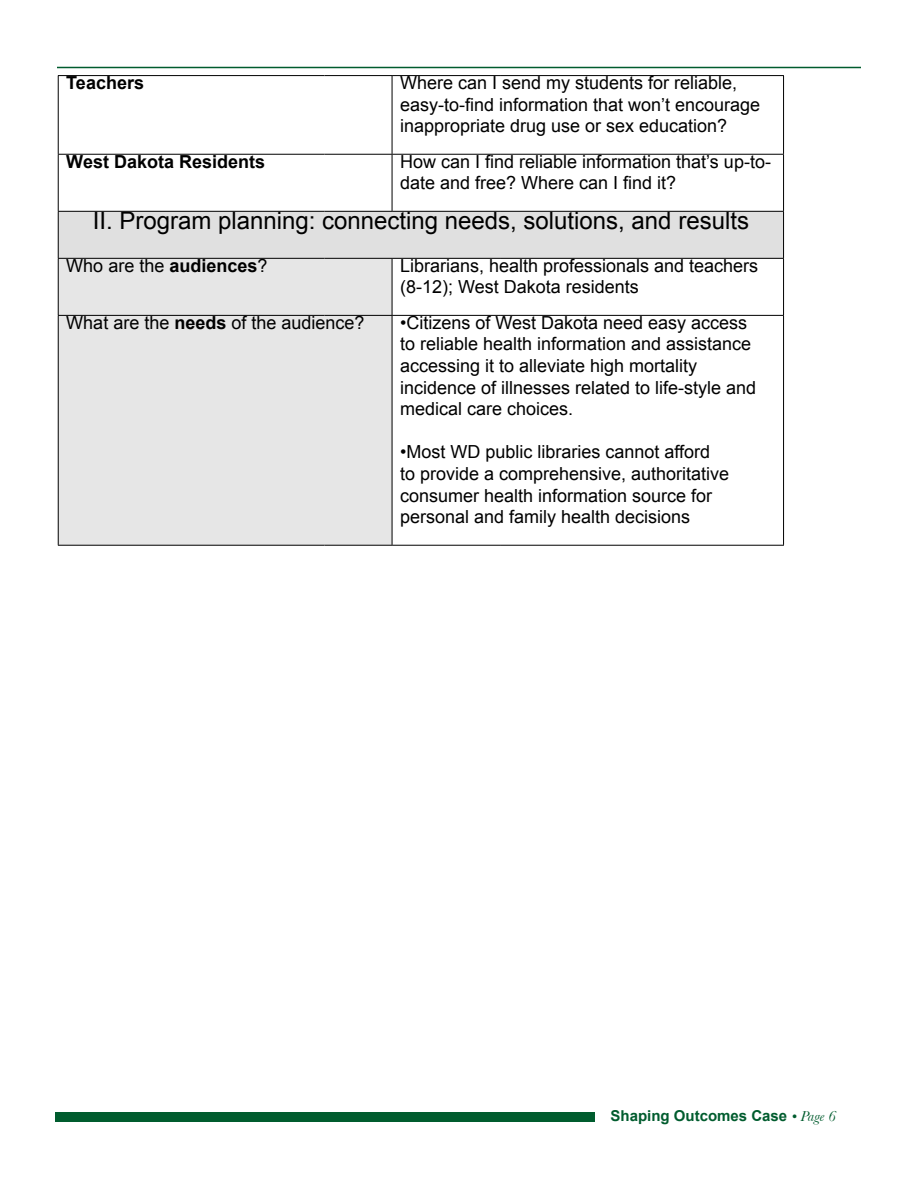
<style>
.page{position:relative;width:918px;height:1188px;background:#fff}
.page>*{position:absolute;margin:0;border:0;box-sizing:border-box;transform-origin:0 0}
.t1{font:24px "Arial";color:#000}
.t2{font:18px/21.6px "Arial";color:#000}
.t3{font:700 18px "Arial";color:#000}
.t4{font:700 15px "Arial";color:#005c2e}
.s1{font-weight:700}
.s2{font-family:"Baskerville";font-weight:400;font-style:italic}
</style>
<div class="page">
<hr style="left:57px;top:67px;width:804px;height:1px;background:#005c2e">
<div style="left:56px;top:1113px;width:540px;height:9px;background:#005c2e"></div>
<div style="left:58px;top:211px;width:726px;height:47px;background:#e0e0e0"></div>
<div style="left:59px;top:259px;width:333px;height:286px;background:#e6e6e6"></div>
<hr style="left:58px;top:75px;width:267px;height:1px;background:#000">
<hr style="left:58px;top:76px;width:1px;height:78px;background:#000">
<hr style="left:325px;top:75px;width:67px;height:1px;background:#000">
<hr style="left:392px;top:75px;width:108px;height:1px;background:#000">
<hr style="left:392px;top:76px;width:1px;height:78px;background:#000">
<hr style="left:500px;top:75px;width:284px;height:1px;background:#000">
<hr style="left:783px;top:76px;width:1px;height:78px;background:#000">
<hr style="left:58px;top:154px;width:267px;height:1px;background:#000">
<hr style="left:58px;top:155px;width:1px;height:56px;background:#000">
<hr style="left:325px;top:154px;width:67px;height:1px;background:#000">
<hr style="left:392px;top:154px;width:108px;height:1px;background:#000">
<hr style="left:392px;top:155px;width:1px;height:56px;background:#000">
<hr style="left:500px;top:154px;width:284px;height:1px;background:#000">
<hr style="left:783px;top:155px;width:1px;height:56px;background:#000">
<hr style="left:58px;top:212px;width:1px;height:46px;background:#000">
<hr style="left:783px;top:212px;width:1px;height:46px;background:#000">
<hr style="left:58px;top:258px;width:267px;height:1px;background:#000">
<hr style="left:58px;top:259px;width:1px;height:56px;background:#000">
<hr style="left:325px;top:258px;width:67px;height:1px;background:#000">
<hr style="left:392px;top:258px;width:108px;height:1px;background:#000">
<hr style="left:392px;top:259px;width:1px;height:56px;background:#000">
<hr style="left:500px;top:258px;width:284px;height:1px;background:#000">
<hr style="left:783px;top:259px;width:1px;height:56px;background:#000">
<hr style="left:58px;top:316px;width:1px;height:229px;background:#000">
<hr style="left:392px;top:315px;width:108px;height:1px;background:#000">
<hr style="left:392px;top:316px;width:1px;height:229px;background:#000">
<hr style="left:500px;top:315px;width:284px;height:1px;background:#000">
<hr style="left:783px;top:316px;width:1px;height:229px;background:#000">
<hr style="left:392px;top:545px;width:108px;height:1px;background:#000">
<hr style="left:500px;top:545px;width:284px;height:1px;background:#000">
<hr style="left:58px;top:211px;width:267px;height:1px;background:#000">
<hr style="left:325px;top:211px;width:67px;height:1px;background:#000">
<hr style="left:392px;top:211px;width:108px;height:1px;background:#000">
<hr style="left:500px;top:211px;width:284px;height:1px;background:#000">
<hr style="left:58px;top:315px;width:267px;height:1px;background:#000">
<hr style="left:325px;top:315px;width:67px;height:1px;background:#000">
<hr style="left:58px;top:545px;width:267px;height:1px;background:#000">
<hr style="left:325px;top:545px;width:67px;height:1px;background:#000">
<p class="t3" style="left:66px;top:73px;width:79px">Teachers</p>
<p class="t2" style="left:400px;top:72px;width:362px">Where can I send my students for reliable, easy-to-find information that won’t encourage inappropriate drug use or sex education?</p>
<p class="t3" style="left:66px;top:151px;width:200px">West Dakota Residents</p>
<p class="t2" style="left:400px;top:151px;width:372px">How can I find reliable information that’s up-to&shy;date and free? Where can I find it?</p>
<p class="t1" style="left:93px;top:207px;width:658px">II. Program planning: connecting needs, solutions, and results</p>
<p class="t2" style="left:66px;top:255px;width:203px">Who are the <span class="s1">audiences</span>?</p>
<p class="t2" style="left:400px;top:255px;width:360px">Librarians, health professionals and teachers (8-12); West Dakota residents</p>
<p class="t2" style="left:66px;top:312px;width:300px">What are the <span class="s1">needs</span> of the audience?</p>
<p class="t2" style="left:400px;top:312px;width:358px">•Citizens of West Dakota need easy access to reliable health information and assistance accessing it to alleviate high mortality incidence of illnesses related to life-style and medical care choices.</p>
<p class="t2" style="left:400px;top:441px;width:331px">•Most WD public libraries cannot afford to provide a comprehensive, authoritative consumer health information source for personal and family health decisions</p>
<p class="t4" style="left:610px;top:1107px;width:227px">Shaping Outcomes Case <span class="s2">• Page 6</span></p>
</div>
